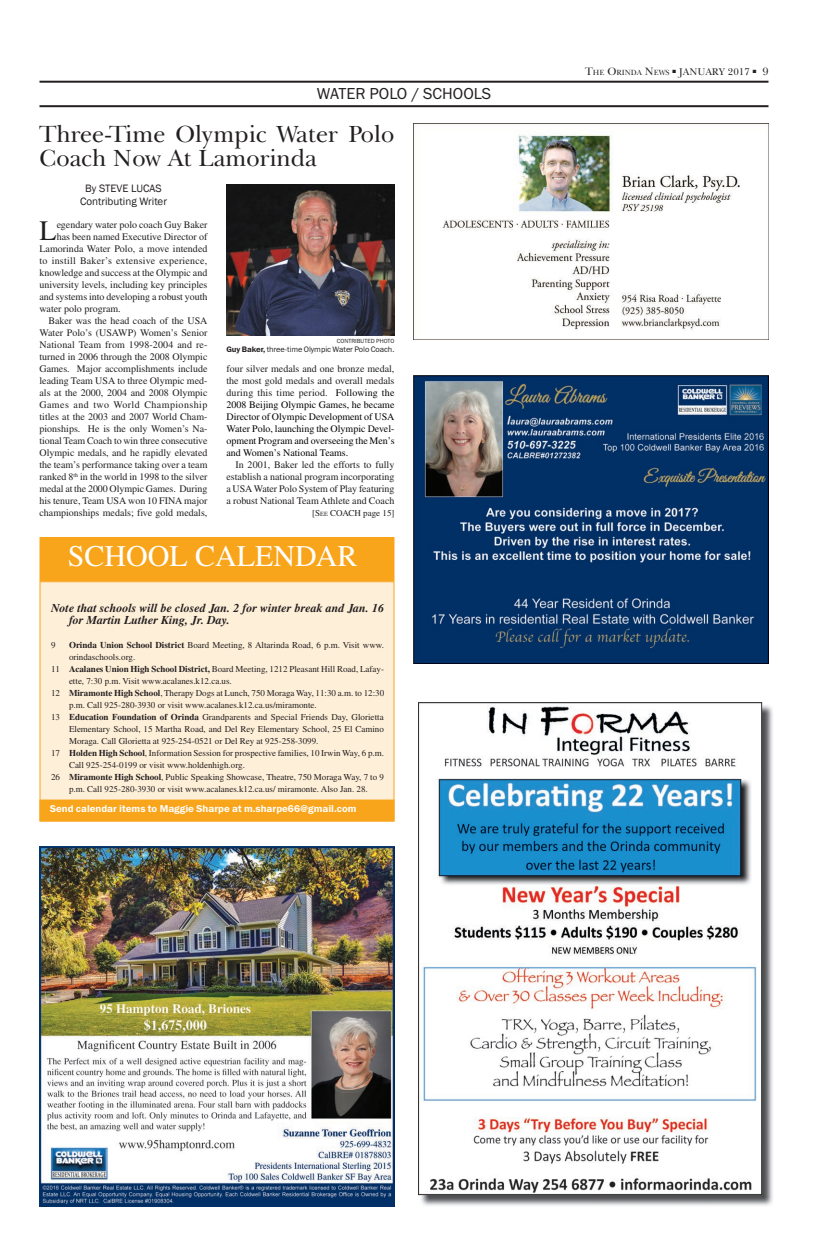
<style>
.page{position:relative;width:819px;height:1260px;background:#fff}
.page>*{position:absolute;margin:0;border:0;box-sizing:border-box;transform-origin:0 0}
.t1{font:30px "Times";color:#fff}
.t2{font:28.1px "Times";color:#231f20}
.t3{font:24px/24px "New Baskerville IT Cby BT";color:#231f20}
.t4{font:16px "Franklin Gothic Book E";color:#231f20}
.t5{font:italic 700 12px/12px "Times";color:#231f20}
.t6{font:11px/13.2px "Franklin Gothic";color:#231f20;text-align:center}
.t7{font:11px "New Baskerville IT Cby BT";color:#231f20}
.t8{font:10px/12px "Times";color:#231f20;text-align:justify}
.t9{font:10px/12px "Times";color:#040503;text-align:justify}
.t10{font:10px "Franklin Gothic Demi E";color:#fff}
.t11{font:10px "Times";letter-spacing:.025em;color:#231f20}
.t12{font:10px "Times";letter-spacing:.04em;color:#231f20}
.t13{font:10px "New Baskerville IT Cby BT";color:#231f20}
.t14{font:9px "Times";color:#231f20}
.t15{font:8px "Franklin Gothic Book E";letter-spacing:-.005em;color:#231f20}
.t16{font:6px "Franklin Gothic Book E";color:#231f20}
.s1{font-family:"Franklin Gothic Demi E"}
.s2{color:#231f20}
.s3{font-style:inherit}
.s4{font-size:6.3px}
.s5{font-weight:700}
.s6{font-size:11px}
.s7{font-size:7.7px}
</style>
<div class="page">
<hr style="left:40px;top:81px;width:728px;height:2px;background:#231f20">
<hr style="left:40px;top:105px;width:728px;height:2px;background:#231f20">
<img style="left:413px;top:123px;width:355px;height:216px">
<img style="left:418px;top:703px;width:355px;height:503px">
<img style="left:40px;top:847px;width:354px;height:360px">
<div style="left:40px;top:582px;width:354px;height:239px;background:#feefd8"></div>
<div style="left:40px;top:537px;width:354px;height:44px;background:#f9a51b"></div>
<div style="left:40px;top:800px;width:354px;height:21px;background:#f9a51b"></div>
<img style="left:226px;top:184px;width:168px;height:151px">
<img style="left:414px;top:375px;width:354px;height:288px">
<h3 class="t4" style="left:317px;top:83px;width:176px">WATER POLO / SCHOOLS</h3>
<h3 class="t3" style="left:40px;top:122px;width:356px">Three-Time Olympic Water Polo<br>Coach Now At Lamorinda</h3>
<p class="t6" style="left:80px;top:182px;width:88px">By STEVE LUCAS<br>Contributing Writer</p>
<h2 class="t2" style="left:40px;top:215px;width:19px">L</h2>
<p class="t8" style="left:57px;top:219px;width:152px">egendary water polo coach Guy Baker</p>
<p class="t8" style="left:57px;top:231px;width:153px">has been named Executive Director of</p>
<p class="t8" style="left:39px;top:243px;width:169px">Lamorinda Water Polo, a move intended</p>
<p class="t11" style="left:39px;top:255px;width:169px">to instill Baker’s extensive experience,</p>
<p class="t8" style="left:39px;top:267px;width:169px">knowledge and success at the Olympic and</p>
<p class="t8" style="left:39px;top:279px;width:169px">university levels, including key principles</p>
<p class="t8" style="left:39px;top:291px;width:170px">and systems into developing a robust youth</p>
<p class="t8" style="left:39px;top:303px;width:83px">water polo program.</p>
<p class="t8" style="left:48px;top:315px;width:160px">Baker was the head coach of the USA</p>
<p class="t8" style="left:39px;top:327px;width:170px">Water Polo’s (USAWP) Women’s Senior</p>
<p class="t8" style="left:39px;top:339px;width:169px">National Team from 1998-2004 and re-</p>
<p class="t8" style="left:39px;top:351px;width:169px">turned in 2006 through the 2008 Olympic</p>
<p class="t8" style="left:39px;top:363px;width:169px">Games. Major accomplishments include</p>
<p class="t8" style="left:39px;top:375px;width:169px">leading Team USA to three Olympic med-</p>
<p class="t8" style="left:39px;top:387px;width:169px">als at the 2000, 2004 and 2008 Olympic</p>
<p class="t12" style="left:39px;top:399px;width:169px">Games and two World Championship</p>
<p class="t8" style="left:39px;top:411px;width:170px">titles at the 2003 and 2007 World Cham-</p>
<p class="t8" style="left:39px;top:423px;width:170px">pionships. He is the only Women’s Na-</p>
<p class="t8" style="left:39px;top:435px;width:170px">tional Team Coach to win three consecutive</p>
<p class="t8" style="left:39px;top:447px;width:170px">Olympic medals, and he rapidly elevated</p>
<p class="t8" style="left:39px;top:459px;width:169px">the team’s performance taking over a team</p>
<p class="t8" style="left:39px;top:471px;width:170px">ranked 8<sup>th</sup> in the world in 1998 to the silver</p>
<p class="t8" style="left:39px;top:483px;width:169px">medal at the 2000 Olympic Games. During</p>
<p class="t8" style="left:39px;top:495px;width:169px">his tenure, Team USA won 10 FINA major</p>
<p class="t8" style="left:39px;top:507px;width:169px">championships medals; five gold medals,</p>
<p class="t16" style="left:337px;top:337px;width:59px">CONTRIBUTED PHOTO</p>
<p class="t15" style="left:226px;top:344px;width:169px"><span class="s1">Guy Baker,</span> three-time Olympic Water Polo Coach.</p>
<p class="t9" style="left:226px;top:363px;width:170px"><span class="s2">four silver medals and one bronze medal, the most gold medals and overall medals during this time period.</span> Following the 2008 Beijing Olympic Games, he became Director of Olympic Development of USA Water Polo, launching the Olympic Devel&shy;opment Program and overseeing the Men’s and Women’s National Teams.</p>
<p class="t8" style="left:226px;top:459px;width:170px;text-indent:9px">In 2001, Baker led the efforts to fully establish a national program incorporating a USA Water Polo System of Play featuring a robust National Team Athlete and Coach</p>
<p class="t14" style="left:312px;top:508px;width:84px">[<span class="s3">S</span><span class="s4">EE</span> COACH page 15]</p>
<h1 class="t1" style="left:68px;top:539px;width:291px">SCHOOL CALENDAR</h1>
<p class="t5" style="left:69px;top:602px;width:317px;text-indent:-18px">Note that schools will be closed Jan. 2 for winter break and Jan. 16 for Martin Luther King, Jr. Day.</p>
<p class="t14" style="left:51px;top:640px;width:6px">9</p>
<p class="t14" style="left:69px;top:640px;width:317px"><span class="s5">Orinda Union School District</span> Board Meeting, 8 Altarinda Road, 6 p.m. Visit www.</p>
<p class="t14" style="left:69px;top:652px;width:68px">orindaschools.org.</p>
<p class="t14" style="left:51px;top:664px;width:335px">11 <span class="s5">Acalanes Union High School District,</span> Board Meeting, 1212 Pleasant Hill Road, Lafay-</p>
<p class="t14" style="left:69px;top:676px;width:164px">ette, 7:30 p.m. Visit www.acalanes.k12.ca.us.</p>
<p class="t14" style="left:51px;top:688px;width:335px">12 <span class="s5">Miramonte High School</span>, Therapy Dogs at Lunch, 750 Moraga Way, 11:30 a.m. to 12:30</p>
<p class="t14" style="left:69px;top:700px;width:249px">p.m. Call 925-280-3930 or visit www.acalanes.k12.ca.us/miramonte.</p>
<p class="t14" style="left:51px;top:712px;width:334px">13 <span class="s5">Education Foundation of Orinda</span> Grandparents and Special Friends Day, Glorietta</p>
<p class="t14" style="left:69px;top:724px;width:316px">Elementary School, 15 Martha Road, and Del Rey Elementary School, 25 El Camino</p>
<p class="t14" style="left:69px;top:736px;width:251px">Moraga. Call Glorietta at 925-254-0521 or Del Rey at 925-258-3099.</p>
<p class="t14" style="left:51px;top:748px;width:335px">17 <span class="s5">Holden High School</span>, Information Session for prospective families, 10 Irwin Way, 6 p.m.</p>
<p class="t14" style="left:69px;top:760px;width:177px">Call 925-254-0199 or visit www.holdenhigh.org.</p>
<p class="t14" style="left:51px;top:772px;width:334px">26 <span class="s5">Miramonte High School</span>, Public Speaking Showcase, Theatre, 750 Moraga Way, 7 to 9</p>
<p class="t14" style="left:69px;top:784px;width:300px">p.m. Call 925-280-3930 or visit www.acalanes.k12.ca.us/ miramonte. Also Jan. 28.</p>
<p class="t10" style="left:50px;top:803px;width:308px">Send calendar items to Maggie Sharpe at m.sharpe66@gmail.com</p>
<p class="t13" style="left:585px;top:66px;width:173px"><span class="s6">T</span><span class="s7">HE</span> <span class="s6">O</span><span class="s7">RINDA</span> <span class="s6">N</span><span class="s7">EWS</span> ■ JANUARY 2017 ■</p>
<p class="t7" style="left:762px;top:65px;width:8px">9</p>
</div>
